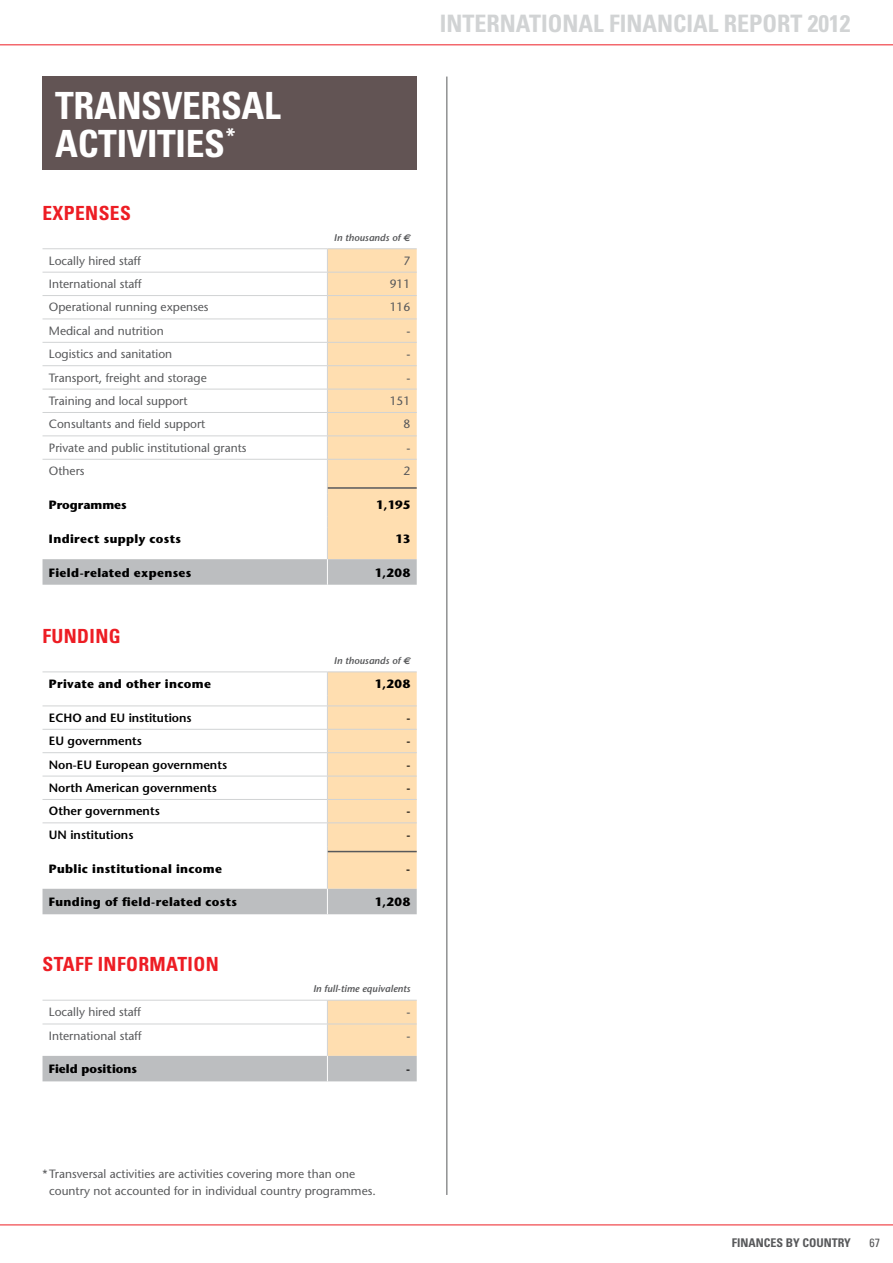
<style>
.page{position:relative;width:893px;height:1263px;background:#fff}
.page>*{position:absolute;margin:0;border:0;box-sizing:border-box;transform-origin:0 0}
.t1{font:700 condensed 37.5px/37.5px "Univers";color:#fff}
.t2{font:700 condensed 24px "Univers";color:#d1d3d4}
.t3{font:700 condensed 21.9px "Univers";color:#fff}
.t4{font:700 condensed 19.5px "Univers";letter-spacing:.02em;color:#ed1d24}
.t5{font:12px/16.5px "Stone Sans";color:#58595b}
.t6{font:700 12px "Stone Sans";letter-spacing:.03em;color:#000}
.t7{font:600 12px "Stone Sans";color:#000}
.t8{font:700 12px "Stone Sans";color:#000}
.t9{font:700 condensed 12px "Univers";color:#58595b}
.t10{font:condensed 12px "Univers";color:#58595b}
.t11{font:12px "Stone Sans";color:#000}
.t12{font:italic 600 9.75px "Stone Sans";color:#58595b}
.s1{font-family:"Euro Sans";font-weight:700}
</style>
<div class="page">
<hr style="left:0;top:1224px;width:893px;height:1px;background:#ed1d24">
<hr style="left:0;top:45px;width:893px;height:1px;background:#ed1d24">
<hr style="left:446px;top:77px;width:1px;height:1118px;background:#58595b">
<div style="left:43px;top:77px;width:374px;height:93px;background:#625454"></div>
<hr style="left:43px;top:248px;width:284px;height:1px;background:#d1d3d4">
<hr style="left:327px;top:248px;width:90px;height:1px;background:#d1d3d4">
<svg style="left:43px;top:249px;width:374px;height:336px"></svg>
<hr style="left:328px;top:487px;width:89px;height:2px;background:#58595b">
<svg style="left:43px;top:672px;width:374px;height:242px"></svg>
<hr style="left:43px;top:705px;width:284px;height:1px;background:#d1d3d4">
<hr style="left:327px;top:705px;width:90px;height:1px;background:#d1d3d4">
<hr style="left:43px;top:671px;width:284px;height:1px;background:#d1d3d4">
<hr style="left:327px;top:671px;width:90px;height:1px;background:#d1d3d4">
<hr style="left:328px;top:851px;width:89px;height:1px;background:#58595b">
<svg style="left:43px;top:1001px;width:374px;height:80px"></svg>
<hr style="left:43px;top:1000px;width:284px;height:1px;background:#d1d3d4">
<hr style="left:327px;top:1000px;width:90px;height:1px;background:#d1d3d4">
<h1 class="t1" style="left:55px;top:87px;width:59px">TRANSVERSAL<br>ACTIVITIES</h1>
<h3 class="t3" style="left:226px;top:123px;width:11px">*</h3>
<h3 class="t4" style="left:43px;top:201px;width:90px">EXPENSES</h3>
<p class="t12" style="left:334px;top:231px;width:78px">In thousands of <span class="s1">e</span></p>
<p class="t5" style="left:49px;top:252px;width:94px">Locally hired staff</p>
<p class="t5" style="left:403px;top:252px;width:8px">7</p>
<p class="t5" style="left:49px;top:276px;width:94px">International staff</p>
<p class="t5" style="left:390px;top:276px;width:22px">911</p>
<p class="t5" style="left:49px;top:299px;width:161px">Operational running expenses</p>
<p class="t5" style="left:390px;top:299px;width:22px">116</p>
<p class="t5" style="left:49px;top:322px;width:116px">Medical and nutrition</p>
<p class="t5" style="left:406px;top:322px;width:5px">-</p>
<p class="t5" style="left:49px;top:346px;width:125px">Logistics and sanitation</p>
<p class="t5" style="left:406px;top:346px;width:5px">-</p>
<p class="t5" style="left:49px;top:369px;width:159px">Transport, freight and storage</p>
<p class="t5" style="left:406px;top:369px;width:5px">-</p>
<p class="t5" style="left:49px;top:392px;width:140px">Training and local support</p>
<p class="t5" style="left:390px;top:392px;width:22px">151</p>
<p class="t5" style="left:49px;top:416px;width:158px">Consultants and field support</p>
<p class="t5" style="left:403px;top:416px;width:8px">8</p>
<p class="t5" style="left:49px;top:439px;width:199px">Private and public institutional grants</p>
<p class="t5" style="left:406px;top:439px;width:5px">-</p>
<p class="t5" style="left:49px;top:463px;width:37px">Others</p>
<p class="t5" style="left:403px;top:463px;width:8px">2</p>
<p class="t8" style="left:49px;top:497px;width:79px">Programmes</p>
<p class="t6" style="left:376px;top:497px;width:36px">1,195</p>
<p class="t6" style="left:49px;top:531px;width:134px">Indirect supply costs</p>
<p class="t6" style="left:396px;top:531px;width:16px">13</p>
<p class="t6" style="left:49px;top:565px;width:144px">Field-related expenses</p>
<p class="t6" style="left:375px;top:565px;width:37px">1,208</p>
<h3 class="t4" style="left:43px;top:624px;width:77px">FUNDING</h3>
<p class="t12" style="left:334px;top:655px;width:78px">In thousands of <span class="s1">e</span></p>
<p class="t6" style="left:49px;top:676px;width:164px">Private and other income</p>
<p class="t6" style="left:375px;top:676px;width:37px">1,208</p>
<p class="t7" style="left:49px;top:710px;width:144px">ECHO and EU institutions</p>
<p class="t7" style="left:406px;top:710px;width:5px">-</p>
<p class="t7" style="left:49px;top:733px;width:95px">EU governments</p>
<p class="t7" style="left:406px;top:733px;width:5px">-</p>
<p class="t7" style="left:49px;top:757px;width:180px">Non-EU European governments</p>
<p class="t11" style="left:406px;top:757px;width:5px">-</p>
<p class="t7" style="left:49px;top:780px;width:170px">North American governments</p>
<p class="t7" style="left:406px;top:780px;width:5px">-</p>
<p class="t7" style="left:49px;top:804px;width:112px">Other governments</p>
<p class="t7" style="left:406px;top:804px;width:5px">-</p>
<p class="t7" style="left:49px;top:827px;width:86px">UN institutions</p>
<p class="t7" style="left:406px;top:827px;width:5px">-</p>
<p class="t6" style="left:49px;top:861px;width:175px">Public institutional income</p>
<p class="t6" style="left:406px;top:861px;width:6px">-</p>
<p class="t6" style="left:49px;top:894px;width:190px">Funding of field-related costs</p>
<p class="t6" style="left:375px;top:894px;width:37px">1,208</p>
<h3 class="t4" style="left:43px;top:952px;width:96px">STAFF IN FORMATION</h3>
<p class="t12" style="left:313px;top:983px;width:99px">In full-time equivalents</p>
<p class="t5" style="left:49px;top:1003px;width:94px">Locally hired staff</p>
<p class="t5" style="left:406px;top:1003px;width:5px">-</p>
<p class="t5" style="left:49px;top:1027px;width:94px">International staff</p>
<p class="t5" style="left:406px;top:1027px;width:5px">-</p>
<p class="t8" style="left:49px;top:1062px;width:90px">Field positions</p>
<p class="t6" style="left:406px;top:1062px;width:6px">-</p>
<h2 class="t2" style="left:440px;top:9px;width:194px">INTERNATIONAL FINAN</h2>
<h2 class="t2" style="left:673px;top:9px;width:104px">CIAL REPORT</h2>
<h2 class="t2" style="left:808px;top:9px;width:44px">2012</h2>
<p class="t5" style="left:49px;top:1166px;width:328px;text-indent:-7px">* Transversal activities are activities covering more than one country not accounted for in individual country programmes.</p>
<p class="t9" style="left:732px;top:1235px;width:121px">FINANCES BY CO UNTRY</p>
<p class="t10" style="left:870px;top:1235px;width:12px">67</p>
</div>
